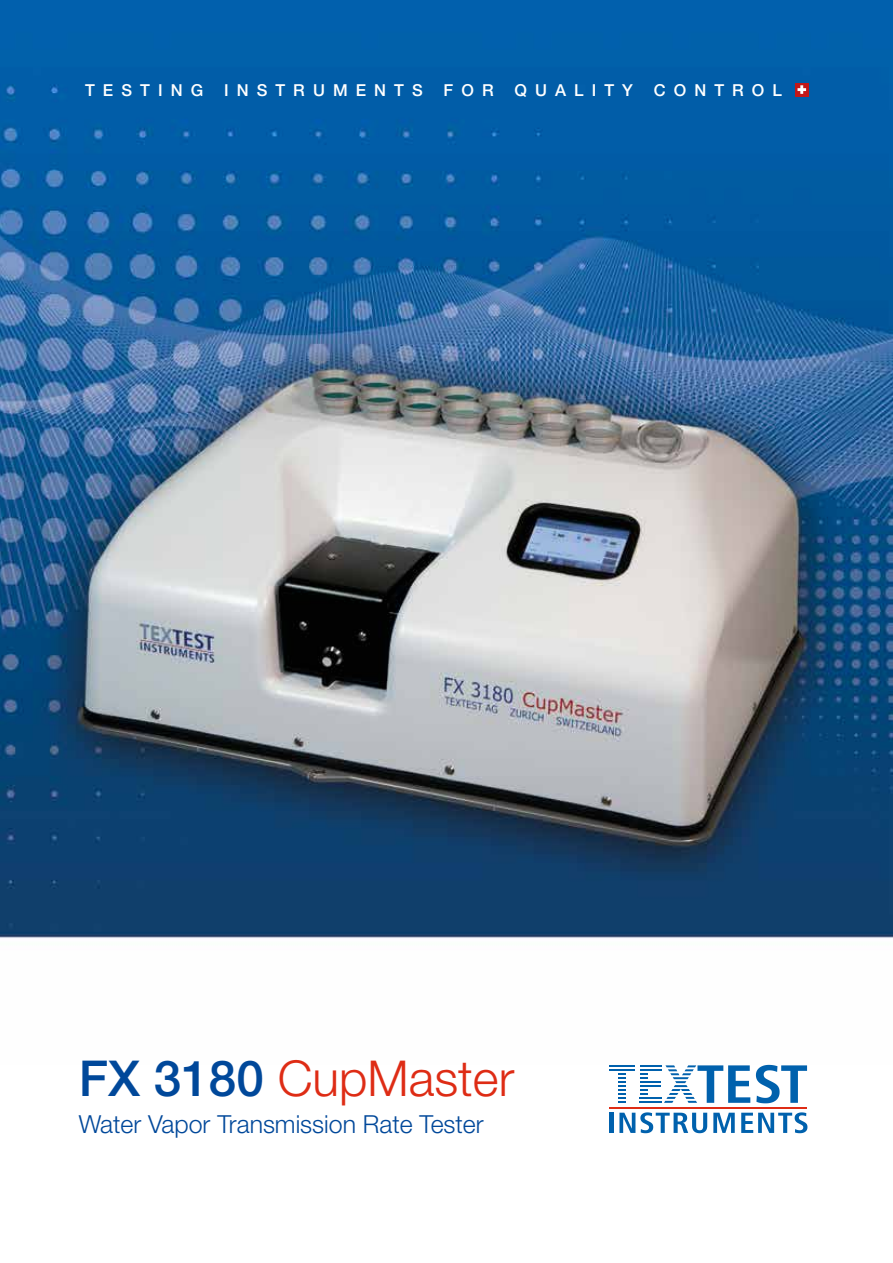
<style>
.page{position:relative;width:893px;height:1263px;background:#fff}
.page>*{position:absolute;margin:0;border:0;box-sizing:border-box;transform-origin:0 0}
.t1{font:300 49.5px "Helvetica Neue LT Pro";color:#de2c15}
.t2{font:300 24.9px "Helvetica Neue LT Pro";color:#00489a}
.t3{font:500 16.5px "Helvetica Neue LT Pro";letter-spacing:.49em;color:#fff}
.s1{font-weight:500;color:#00489a}
</style>
<div class="page">
<img style="left:0;top:0;width:893px;height:1065px">
<hr style="left:640px;top:1065px;width:21px;height:2px;background:#0061ad">
<hr style="left:640px;top:1069px;width:21px;height:2px;background:#0061ad">
<svg style="left:640px;top:1073px;width:7px;height:6px"></svg>
<hr style="left:640px;top:1081px;width:21px;height:2px;background:#0061ad">
<hr style="left:640px;top:1085px;width:21px;height:2px;background:#0061ad">
<svg style="left:640px;top:1089px;width:7px;height:6px"></svg>
<hr style="left:640px;top:1097px;width:22px;height:2px;background:#0061ad">
<hr style="left:640px;top:1101px;width:22px;height:2px;background:#0061ad">
<svg style="left:619px;top:1073px;width:7px;height:30px"></svg>
<hr style="left:609px;top:1069px;width:26px;height:2px;background:#0061ad">
<hr style="left:609px;top:1065px;width:26px;height:2px;background:#0061ad">
<svg style="left:664px;top:1065px;width:86px;height:38px"></svg>
<svg style="left:756px;top:1065px;width:51px;height:38px"></svg>
<div style="left:609px;top:1113px;width:5px;height:20px;background:#0061ad"></div>
<svg style="left:619px;top:1112px;width:88px;height:21px"></svg>
<svg style="left:713px;top:1113px;width:22px;height:20px"></svg>
<svg style="left:741px;top:1112px;width:66px;height:21px"></svg>
<hr style="left:609px;top:1107px;width:198px;height:2px;background:#de2c15">
<div style="left:795px;top:83px;width:13px;height:13px;background:#c31718"></div>
<svg style="left:797px;top:85px;width:9px;height:9px"></svg>
<p class="t3" style="left:85px;top:80px;width:120px">TESTING</p>
<p class="t3" style="left:224px;top:80px;width:200px">INSTRUMENTS</p>
<p class="t3" style="left:444px;top:80px;width:52px">FOR</p>
<p class="t3" style="left:514px;top:80px;width:120px">QUALITY</p>
<p class="t3" style="left:654px;top:80px;width:130px">CONTROL</p>
<h1 class="t1" style="left:79px;top:1048px;width:437px"><span class="s1">FX 3180</span> CupMaster</h1>
<h2 class="t2" style="left:79px;top:1109px;width:406px">Water Vapor Transmission Rate Tester</h2>
</div>
